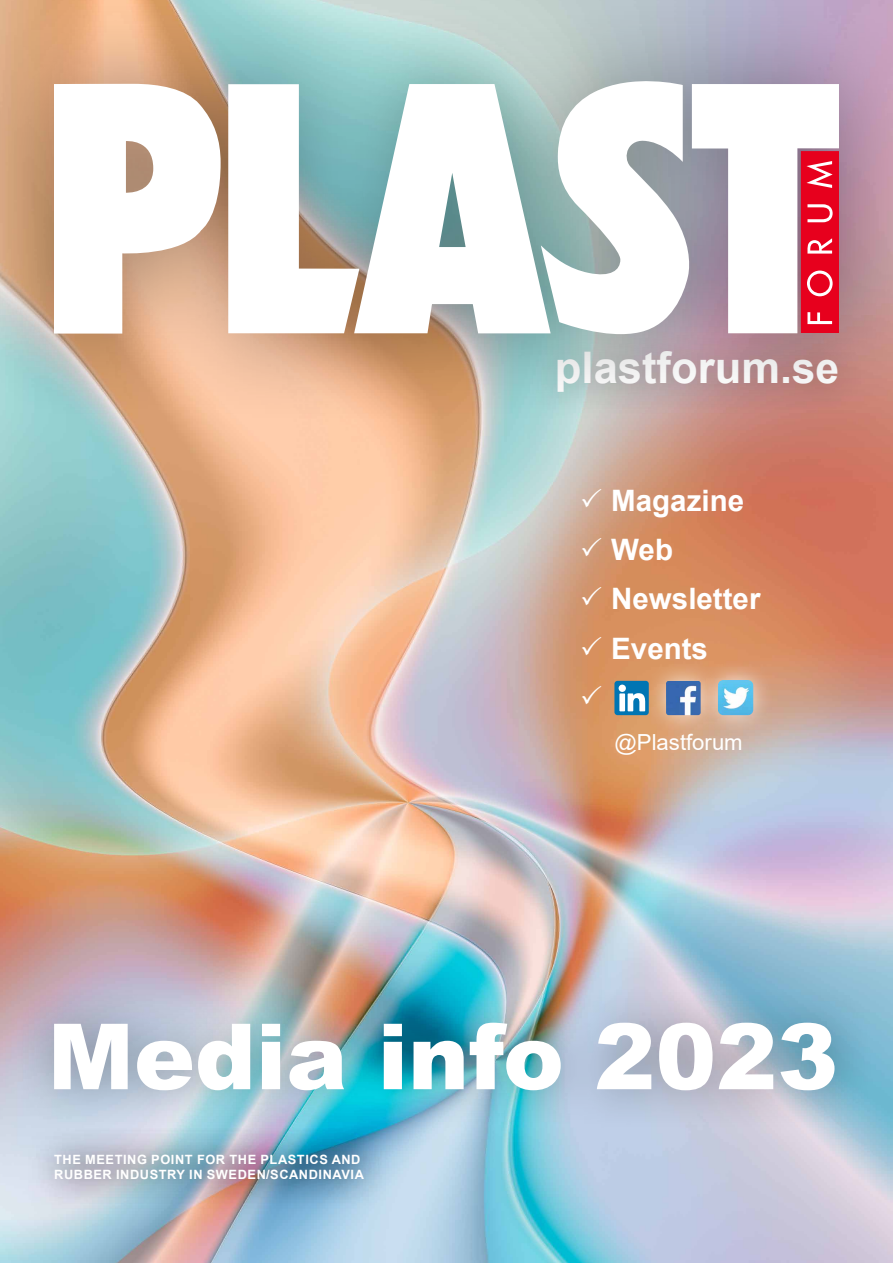
<style>
.page{position:relative;width:893px;height:1263px;background:#fff}
.page>*{position:absolute;margin:0;border:0;box-sizing:border-box;transform-origin:0 0}
.t1{font:900 91.35px "Arial";color:#fff}
.t2{font:700 43.5px "Arial";color:#fff}
.t3{font:700 29.55px/49.2px "Arial";color:#fff}
.t4{font:22.2px "Arial";color:#fff}
.t5{font:700 12.75px/15.3px "Arial";letter-spacing:.045em;color:#fff}
.s1{font-size:42.6px}
</style>
<div class="page">
<img style="left:0;top:427px;width:893px;height:836px">
<div style="left:27px;top:1124px;width:364px;height:85px;background:#000;opacity:.92"></div>
<div style="left:646px;top:660px;width:75px;height:75px;background:#fff;opacity:.75"></div>
<img style="left:666px;top:681px;width:31px;height:34px">
<div style="left:697px;top:660px;width:77px;height:75px;background:#fff;opacity:.75"></div>
<img style="left:718px;top:680px;width:35px;height:35px">
<div style="left:614px;top:681px;width:35px;height:34px;background:#0075b3;border-radius:3px"></div>
<div style="left:619px;top:693px;width:6px;height:18px;background:#fff"></div>
<div style="left:619px;top:685px;width:7px;height:7px;background:#fff;border-radius:50%"></div>
<svg style="left:628px;top:693px;width:17px;height:18px"></svg>
<div style="left:13px;top:984px;width:863px;height:148px;background:#000;opacity:.3"></div>
<div style="left:0;top:0;width:893px;height:427px;background:#000;opacity:.38"></div>
<svg style="left:54px;top:84px;width:167px;height:250px"></svg>
<svg style="left:228px;top:84px;width:126px;height:249px"></svg>
<svg style="left:354px;top:84px;width:187px;height:249px"></svg>
<svg style="left:541px;top:81px;width:298px;height:253px"></svg>
<svg style="left:582px;top:488px;width:50px;height:24px"></svg>
<svg style="left:582px;top:537px;width:50px;height:24px"></svg>
<svg style="left:582px;top:586px;width:19px;height:19px"></svg>
<svg style="left:582px;top:636px;width:19px;height:19px"></svg>
<svg style="left:582px;top:685px;width:19px;height:19px"></svg>
<h2 class="t2" style="left:555px;top:337px;width:286px">plastforum<span class="s1">.se</span></h2>
<h3 class="t3" style="left:611px;top:476px;width:151px">Magazine<br>Web<br>Newsletter<br>Events</h3>
<h3 class="t4" style="left:614px;top:726px;width:130px">@Plastforum</h3>
<h1 class="t1" style="left:48px;top:990px;width:792px">Media info 2023</h1>
<p class="t5" style="left:54px;top:1151px;width:311px">THE MEETING POINT FOR THE PLASTICS AND<br>RUBBER INDUSTRY IN SWEDEN/SCANDINAVIA</p>
</div>
